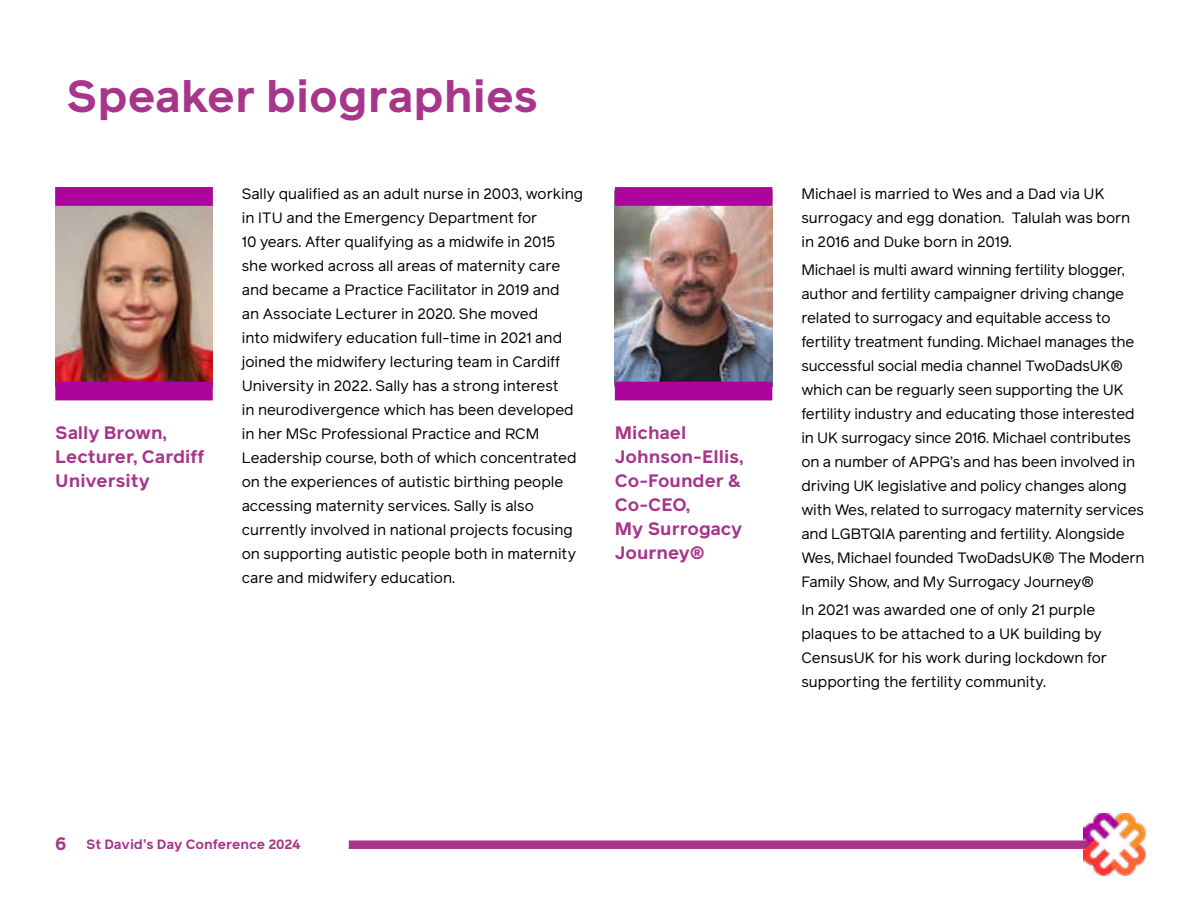
<style>
.page{position:relative;width:1200px;height:900px;background:#fff}
.page>*{position:absolute;margin:0;border:0;box-sizing:border-box;transform-origin:0 0}
.t1{font:700 45px "Reader Pro";color:#a7358b}
.t2{font:700 18px/24px "Reader Pro";color:#a7358b}
.t3{font:15px/24px "Reader Pro";letter-spacing:-.01em;color:#000}
.t4{font:700 13.5px "Reader Pro";letter-spacing:-.01em;color:#a7358b}
.s1{font-size:18px}
</style>
<div class="page">
<div style="left:349px;top:840px;width:743px;height:9px;background:#a7358b"></div>
<img style="left:1083px;top:814px;width:63px;height:62px">
<img style="left:55px;top:206px;width:158px;height:176px">
<img style="left:615px;top:206px;width:157px;height:176px">
<div style="left:55px;top:382px;width:158px;height:18px;background:#ad049d"></div>
<div style="left:615px;top:382px;width:157px;height:18px;background:#ad049d"></div>
<div style="left:55px;top:187px;width:158px;height:19px;background:#ad049d"></div>
<div style="left:615px;top:187px;width:157px;height:19px;background:#ad049d"></div>
<h1 class="t1" style="left:66px;top:64px;width:474px">Speaker biographies</h1>
<p class="t2" style="left:55px;top:420px;width:151px">Sally Brown,<br>Lecturer, Cardiff<br>University</p>
<p class="t3" style="left:242px;top:181px;width:343px">Sally qualified as an adult nurse in 2003, working in ITU and the Emergency Department for<br>10 years. After qualifying as a midwife in 2015 she worked across all areas of maternity care and became a Practice Facilitator in 2019 and<br>an Associate Lecturer in 2020. She moved<br>into midwifery education full-time in 2021 and joined the midwifery lecturing team in Cardiff University in 2022. Sally has a strong interest<br>in neurodivergence which has been developed in her MSc Professional Practice and RCM Leadership course, both of which concentrated on the experiences of autistic birthing people accessing maternity services. Sally is also currently involved in national projects focusing on supporting autistic people both in maternity care and midwifery education.</p>
<p class="t3" style="left:801px;top:181px;width:330px">Michael is married to Wes and a Dad via UK surrogacy and egg donation. Talulah was born in 2016 and Duke born in 2019.</p>
<p class="t3" style="left:801px;top:258px;width:345px">Michael is multi award winning fertility blogger, author and fertility campaigner driving change related to surrogacy and equitable access to fertility treatment funding. Michael manages the successful social media channel TwoDadsUK® which can be reguarly seen supporting the UK fertility industry and educating those interested in UK surrogacy since 2016. Michael contributes on a number of APPG’s and has been involved in driving UK legislative and policy changes along with Wes, related to surrogacy maternity services and LGBTQIA parenting and fertility. Alongside Wes, Michael founded TwoDadsUK® The Modern Family Show, and My Surrogacy Journey®</p>
<p class="t3" style="left:801px;top:598px;width:307px">In 2021 was awarded one of only 21 purple plaques to be attached to a UK building by CensusUK for his work during lockdown for supporting the fertility community.</p>
<p class="t2" style="left:615px;top:420px;width:130px">Michael<br>Johnson-Ellis,<br>Co-Founder &amp;<br>Co-CEO,<br>My Surrogacy<br>Journey®</p>
<p class="t4" style="left:55px;top:835px;width:247px"><span class="s1">6</span> St David’s Day Conference 2024</p>
</div>
